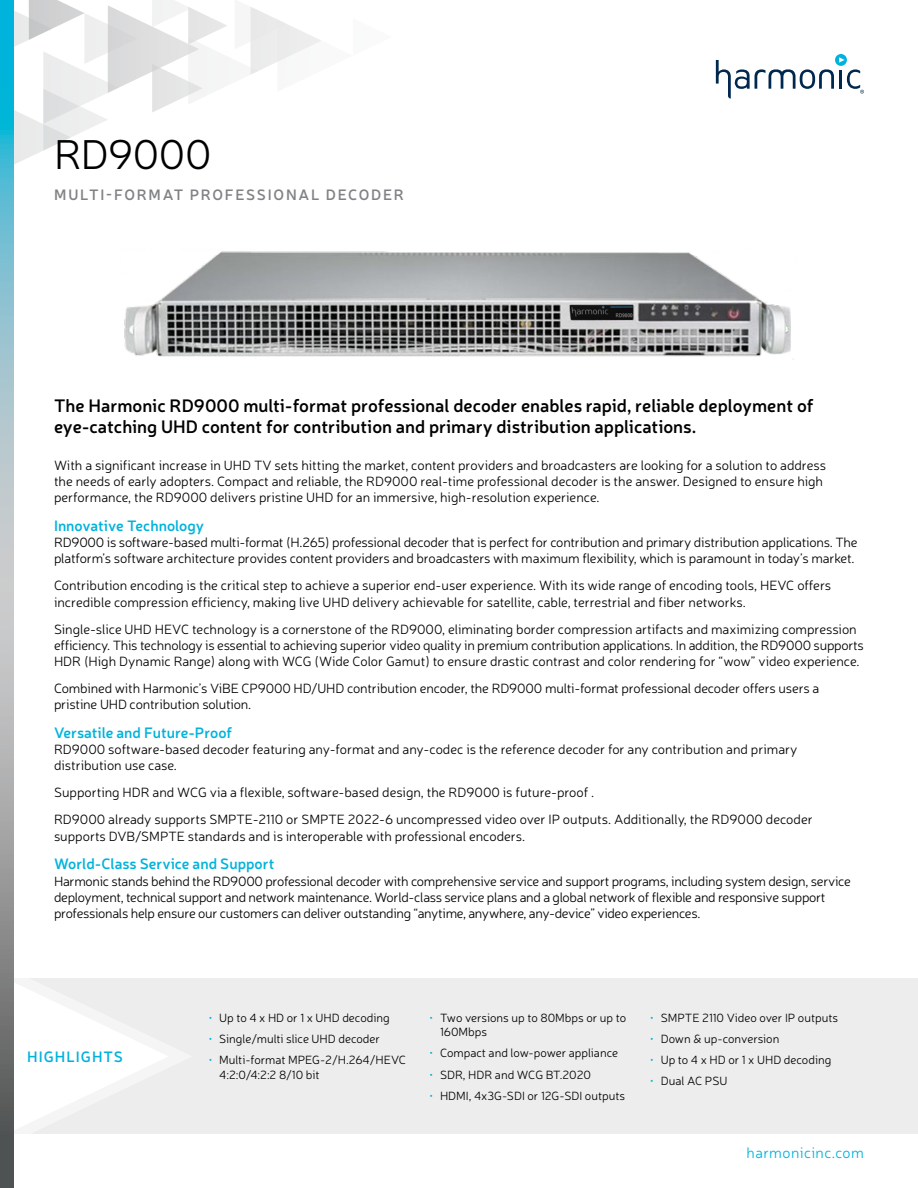
<style>
.page{position:relative;width:918px;height:1188px;background:#fff}
.page>*{position:absolute;margin:0;border:0;box-sizing:border-box;transform-origin:0 0}
.t1{font:300 42px "Neris";letter-spacing:-.01em;color:#000}
.t2{font:600 18px/21.6px "Neris";color:#000}
.t3{font:600 15px "Neris";color:#00b3dc}
.t4{font:600 15px "Neris";letter-spacing:.115em;color:#808285}
.t5{font:300 15px "Neris";letter-spacing:.03em;color:#00b3dc}
.t6{font:600 15px "Neris";letter-spacing:.07em;color:#00b3dc}
.t7{font:300 13.5px/16.2px "Neris";letter-spacing:-.01em;color:#000}
.t8{font:300 12px/14.4px "Neris";color:#000}
.s1{color:#00b3dc}
</style>
<div class="page">
<svg style="left:14px;top:0;width:307px;height:164px"></svg>
<svg style="left:835px;top:54px;width:12px;height:12px"></svg>
<svg style="left:716px;top:57px;width:148px;height:42px"></svg>
<img style="left:124px;top:251px;width:670px;height:109px">
<div style="left:14px;top:979px;width:904px;height:155px;background:#ededee"></div>
<svg style="left:14px;top:978px;width:178px;height:152px"></svg>
<svg style="left:0;top:0;width:14px;height:1188px;background:#83a9b2"></svg>
<h1 class="t1" style="left:54px;top:128px;width:159px">RD9000</h1>
<p class="t4" style="left:54px;top:185px;width:351px">MULTI-FORMAT PROFESSIONAL DECODER</p>
<h2 class="t2" style="left:54px;top:394px;width:761px">The Harmonic RD9000 multi-format professional decoder enables rapid, reliable deployment of eye-catching UHD content for contribution and primary distribution applications.</h2>
<p class="t7" style="left:54px;top:457px;width:774px">With a significant increase in UHD TV sets hitting the market, content providers and broadcasters are looking for a solution to address the needs of early adopters. Compact and reliable, the RD9000 real-time professional decoder is the answer. Designed to ensure high performance, the RD9000 delivers pristine UHD for an immersive, high-resolution experience.</p>
<p class="t3" style="left:54px;top:515px;width:152px">Innovative Technology</p>
<p class="t7" style="left:54px;top:534px;width:805px">RD9000 is software-based multi-format (H.265) professional decoder that is perfect for contribution and primary distribution applications. The platform’s software architecture provides content providers and broadcasters with maximum flexibility, which is paramount in today’s market.</p>
<p class="t7" style="left:54px;top:577px;width:779px">Contribution encoding is the critical step to achieve a superior end-user experience. With its wide range of encoding tools, HEVC offers incredible compression efficiency, making live UHD delivery achievable for satellite, cable, terrestrial and fiber networks.</p>
<p class="t7" style="left:54px;top:620px;width:811px">Single-slice UHD HEVC technology is a cornerstone of the RD9000, eliminating border compression artifacts and maximizing compression efficiency. This technology is essential to achieving superior video quality in premium contribution applications. In addition, the RD9000 supports<br>HDR (High Dynamic Range) along with WCG (Wide Color Gamut) to ensure drastic contrast and color rendering for “wow” video experience.</p>
<p class="t7" style="left:54px;top:680px;width:767px">Combined with Harmonic’s ViBE CP9000 HD/UHD contribution encoder, the RD9000 multi-format professional decoder offers users a pristine UHD contribution solution.</p>
<p class="t3" style="left:54px;top:722px;width:180px">Versatile and Future-Proof</p>
<p class="t7" style="left:54px;top:741px;width:745px">RD9000 software-based decoder featuring any-format and any-codec is the reference decoder for any contribution and primary distribution use case.</p>
<p class="t7" style="left:54px;top:779px;width:760px;line-height:27px">Supporting HDR and WCG via a flexible, software-based design, the RD9000 is future-proof .<br>RD9000 already supports SMPTE-2110 or SMPTE 2022-6 uncompressed video over IP outputs. Additionally, the RD9000 decoder</p>
<p class="t7" style="left:54px;top:827px;width:473px">supports DVB/SMPTE standards and is interoperable with professional encoders.</p>
<p class="t3" style="left:54px;top:854px;width:222px">World-Class Service and Support</p>
<p class="t7" style="left:54px;top:872px;width:798px">Harmonic stands behind the RD9000 professional decoder with comprehensive service and support programs, including system design, service deployment, technical support and network maintenance. World-class service plans and a global network of flexible and responsive support professionals help ensure our customers can deliver outstanding “anytime, anywhere, any-device” video experiences.</p>
<p class="t6" style="left:27px;top:1046px;width:98px">HIGHLIGHTS</p>
<p class="t8" style="left:208px;top:1010px;width:183px"><span class="s1">•</span> Up to 4 x HD or 1 x UHD decoding</p>
<p class="t8" style="left:208px;top:1031px;width:173px"><span class="s1">•</span> Single/multi slice UHD decoder</p>
<p class="t8" style="left:219px;top:1052px;width:188px;text-indent:-11px"><span class="s1">•</span> Multi-format MPEG-2/H.264/HEVC<br>4:2:0/4:2:2 8/10 bit</p>
<p class="t8" style="left:440px;top:1010px;width:188px;text-indent:-11px"><span class="s1">•</span> Two versions up to 80Mbps or up to<br>160Mbps</p>
<p class="t8" style="left:429px;top:1046px;width:190px"><span class="s1">•</span> Compact and low-power appliance</p>
<p class="t8" style="left:429px;top:1067px;width:163px"><span class="s1">•</span> SDR, HDR and WCG BT.2020</p>
<p class="t8" style="left:429px;top:1088px;width:197px"><span class="s1">•</span> HDMI, 4x3G-SDI or 12G-SDI outputs</p>
<p class="t8" style="left:650px;top:1010px;width:190px"><span class="s1">•</span> SMPTE 2110 Video over IP outputs</p>
<p class="t8" style="left:650px;top:1031px;width:131px"><span class="s1">•</span> Down &amp; up-conversion</p>
<p class="t8" style="left:650px;top:1052px;width:183px"><span class="s1">•</span> Up to 4 x HD or 1 x UHD decoding</p>
<p class="t8" style="left:650px;top:1074px;width:79px"><span class="s1">•</span> Dual AC PSU</p>
<p class="t5" style="left:747px;top:1143px;width:119px">harmonicinc.com</p>
</div>
